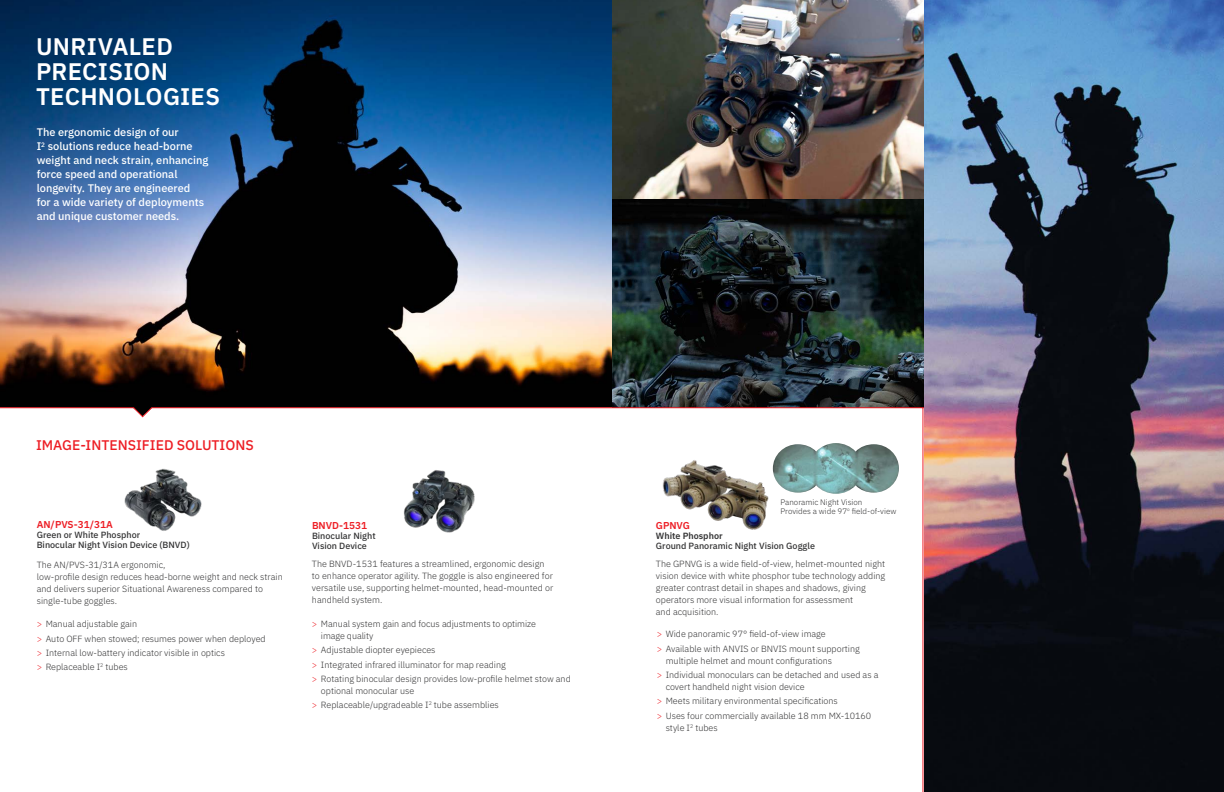
<style>
.page{position:relative;width:1224px;height:792px;background:#fff}
.page>*{position:absolute;margin:0;border:0;box-sizing:border-box;transform-origin:0 0}
.t1{font:600 24px/25px "IBM Plex Sans";letter-spacing:.015em;color:#fff}
.t2{font:500 14px "IBM Plex Sans";color:#ed1d24}
.t3{font:500 11px/14px "IBM Plex Sans";color:#fff}
.t4{font:600 10px "IBM Plex Sans";color:#ed1d24}
.t5{font:300 9px/12px "IBM Plex Sans";color:#333334}
.t6{font:500 9px/10px "IBM Plex Sans";color:#333334}
.t7{font:600 9px "IBM Plex Sans";color:#333334}
.t8{font:300 8px/9px "IBM Plex Sans";color:#333334}
.s1{color:#ed1d24}
</style>
<div class="page">
<img style="left:0;top:0;width:612px;height:287px">
<img style="left:612px;top:196px;width:312px;height:91px">
<img style="left:612px;top:0;width:311px;height:198px">
<svg style="left:0;top:287px;width:924px;height:505px"></svg>
<img style="left:924px;top:0;width:300px;height:792px">
<h1 class="t1" style="left:36px;top:32px;width:186px">UNRIVALED<br>PRECISION<br>TECHNOLOGIES</h1>
<p class="t3" style="left:37px;top:125px;width:173px">The ergonomic design of our<br>I<sup>2</sup> solutions reduce head-borne weight and neck strain, enhancing force speed and operational longevity. They are engineered<br>for a wide variety of deployments and unique customer needs.</p>
<h2 class="t2" style="left:36px;top:434px;width:219px">IMAGE-INTENSIFIED SOLUTIONS</h2>
<p class="t4" style="left:37px;top:517px;width:78px">AN/PVS-31/31A</p>
<p class="t6" style="left:37px;top:529px;width:154px">Green or White Phosphor<br>Binocular Night Vision Device (BNVD)</p>
<p class="t5" style="left:37px;top:558px;width:248px">The AN/PVS-31/31A ergonomic,<br>low-profile design reduces head-borne weight and neck strain and delivers superior Situational Awareness compared to single-tube goggles.</p>
<p class="t5" style="left:37px;top:616px;width:231px;line-height:14.3px"><span class="s1">&gt;</span> Manual adjustable gain<br><span class="s1">&gt;</span> Auto OFF when stowed; resumes power when deployed <span class="s1">&gt;</span> Internal low-battery indicator visible in optics<br><span class="s1">&gt;</span> Replaceable I<sup>2</sup> tubes</p>
<p class="t4" style="left:312px;top:517px;width:57px">BNVD-1531</p>
<p class="t6" style="left:312px;top:530px;width:65px">Binocular Night<br>Vision Device</p>
<p class="t5" style="left:312px;top:557px;width:243px">The BNVD-1531 features a streamlined, ergonomic design to enhance operator agility. The goggle is also engineered for versatile use, supporting helmet-mounted, head-mounted or handheld system.</p>
<p class="t5" style="left:321px;top:617px;width:216px;text-indent:-9px"><span class="s1">&gt;</span> Manual system gain and focus adjustments to optimize image quality</p>
<p class="t5" style="left:312px;top:642px;width:260px;line-height:14.3px"><span class="s1">&gt;</span> Adjustable diopter eyepieces<br><span class="s1">&gt;</span> Integrated infrared illuminator for map reading<br><span class="s1">&gt;</span> Rotating binocular design provides low-profile helmet stow and</p>
<p class="t5" style="left:312px;top:683px;width:188px;line-height:14.3px;text-indent:9px">optional monocular use<br><span class="s1">&gt;</span> Replaceable/upgradeable I<sup>2</sup> tube assemblies</p>
<p class="t8" style="left:780px;top:497px;width:117px">Panoramic Night Vision<br>Provides a wide 97<sup>o</sup> field-of-view</p>
<p class="t4" style="left:656px;top:517px;width:35px">GPNVG</p>
<p class="t7" style="left:656px;top:528px;width:68px">White Phosphor</p>
<p class="t6" style="left:656px;top:540px;width:161px">Ground Panoramic Night Vision Goggle</p>
<p class="t5" style="left:656px;top:557px;width:231px">The GPNVG is a wide field-of-view, helmet-mounted night vision device with white phosphor tube technology adding greater contrast detail in shapes and shadows, giving operators more visual information for assessment<br>and acquisition.</p>
<p class="t5" style="left:657px;top:626px;width:205px;line-height:14.3px"><span class="s1">&gt;</span> Wide panoramic 97° field-of-view image<br><span class="s1">&gt;</span> Available with ANVIS or BNVIS mount supporting</p>
<p class="t5" style="left:657px;top:652px;width:223px;line-height:14.3px;text-indent:9px">multiple helmet and mount configurations<br><span class="s1">&gt;</span> Individual monoculars can be detached and used as a</p>
<p class="t5" style="left:657px;top:679px;width:216px;line-height:14.3px;text-indent:9px">covert handheld night vision device<br><span class="s1">&gt;</span> Meets military environmental specifications<br><span class="s1">&gt;</span> Uses four commercially available 18 mm MX-10160</p>
<p class="t5" style="left:666px;top:721px;width:53px">style I<sup>2</sup> tubes</p>
</div>
